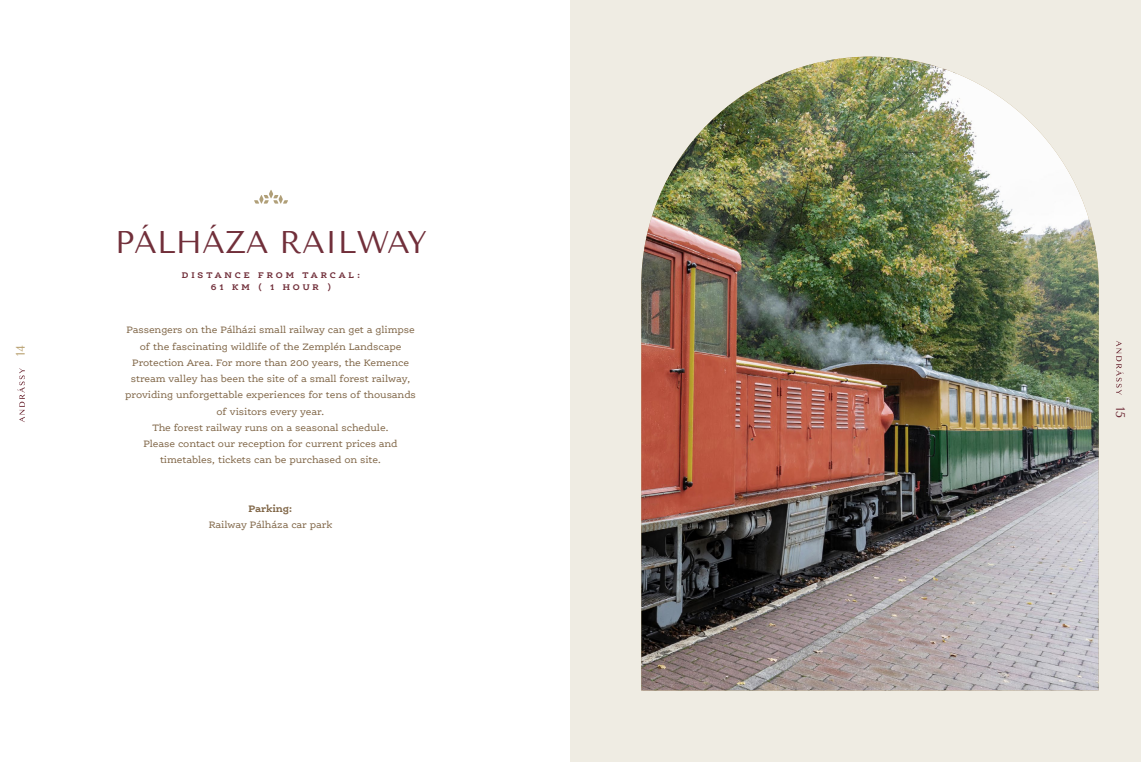
<style>
.page{position:relative;width:1141px;height:762px;background:#fff}
.page>*{position:absolute;margin:0;border:0;box-sizing:border-box;transform-origin:0 0}
.t1{font:31.25px "Tenor Sans";color:#712f3a}
.t2{font:12.5px "Tenor Sans";color:#b69d6b}
.t3{font:12.5px "Tenor Sans";color:#712f3a}
.t4{font:10px/16.2px "Ernestine Pro";letter-spacing:-.01em;color:#7f6546;text-align:center}
.t5{font:700 10px "Ernestine Pro";letter-spacing:-.01em;color:#7f6546}
.t6{font:700 8.75px/12.5px "Ernestine Pro";letter-spacing:.33em;color:#712f3a;text-align:center}
</style>
<div class="page">
<svg style="left:254px;top:190px;width:34px;height:14px"></svg>
<div style="left:570px;top:0;width:571px;height:762px;background:#efece3"></div>
<img style="left:641px;top:57px;width:458px;height:633px">
<svg style="left:18px;top:368px;width:7px;height:54px"></svg>
<svg style="left:1116px;top:341px;width:7px;height:54px"></svg>
<p class="t2" style="left:13px;top:356px;width:12px;rotate:-90deg">14</p>
<h1 class="t1" style="left:115px;top:224px;width:314px">PÁLHÁZA RAILWAY</h1>
<p class="t6" style="left:182px;top:268px;width:180px">DISTANCE FROM TARCAL:<br>61 KM ( 1 HOUR )</p>
<p class="t4" style="left:125px;top:322px;width:292px">Passengers on the Pálházi small railway can get a glimpse of the fascinating wildlife of the Zemplén Landscape Protection Area. For more than 200 years, the Kemence stream valley has been the site of a small forest railway, providing unforgettable experiences for tens of thousands of visitors every year.<br>The forest railway runs on a seasonal schedule.<br>Please contact our reception for current prices and timetables, tickets can be purchased on site.</p>
<p class="t5" style="left:249px;top:502px;width:46px">Parking:</p>
<p class="t4" style="left:209px;top:517px;width:125px">Railway Pálháza car park</p>
<p class="t3" style="left:1128px;top:407px;width:13px;rotate:90deg">15</p>
</div>
